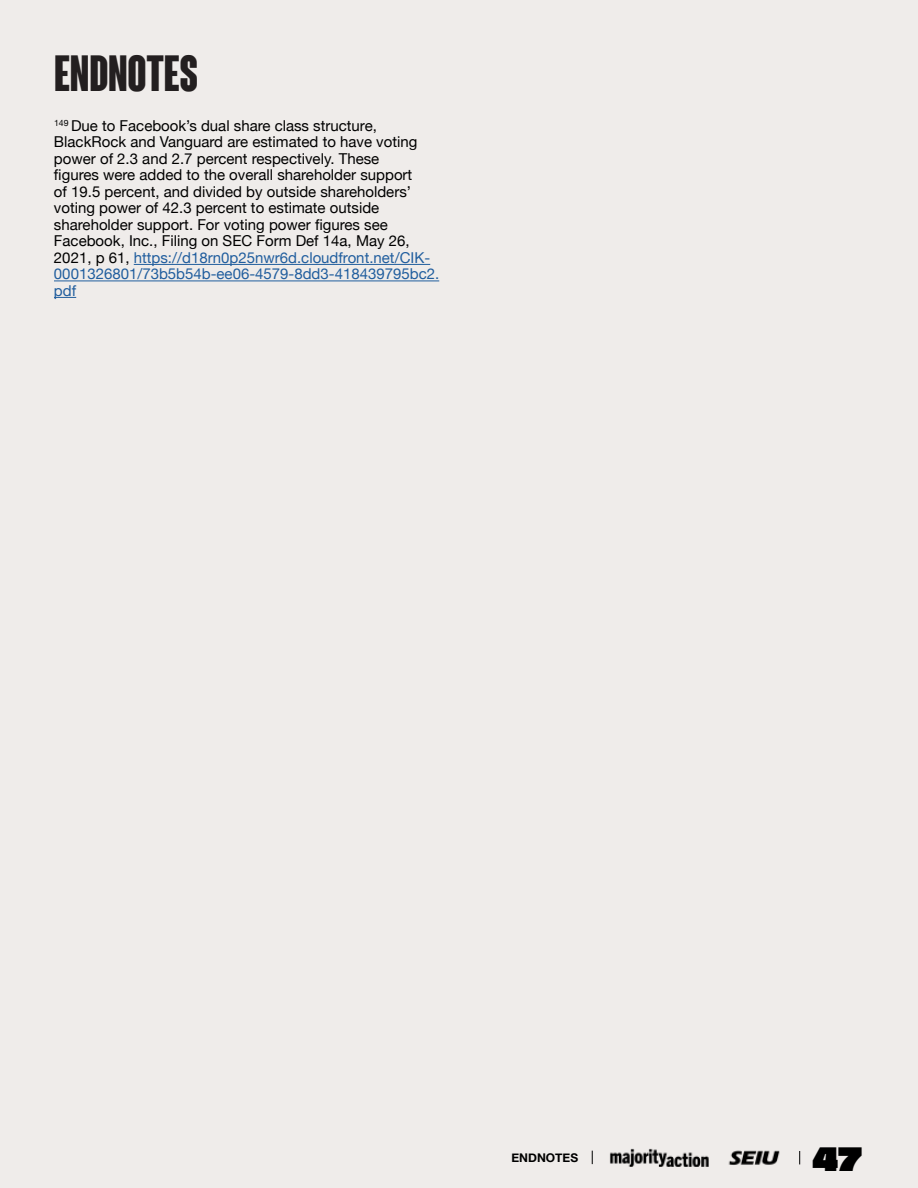
<style>
.page{position:relative;width:918px;height:1188px;background:#efecea}
.page>*{position:absolute;margin:0;border:0;box-sizing:border-box;transform-origin:0 0}
.t1{font:700 condensed 49.5px "Coluna";color:#231f20}
.t2{font:33.75px "Piepie";color:#000}
.t3{font:15px/16.5px "Helvetica Neue";color:#000}
.t4{font:700 12px "Helvetica Neue";color:#000}
.s1{color:#215e9e}
</style>
<div class="page">
<img style="left:609px;top:1148px;width:100px;height:19px">
<img style="left:728px;top:1150px;width:52px;height:15px">
<svg style="left:592px;top:1151px;width:1px;height:13px"></svg>
<svg style="left:799px;top:1151px;width:1px;height:13px"></svg>
<hr style="left:134px;top:264px;width:296px;height:1px;background:#215e9e">
<hr style="left:54px;top:281px;width:385px;height:1px;background:#215e9e">
<svg style="left:54px;top:297px;width:22px;height:1px"></svg>
<h1 class="t1" style="left:54px;top:47px;width:146px">ENDNOTES</h1>
<p class="t3" style="left:54px;top:118px;width:387px"><sup>149</sup> Due to Facebook’s dual share class structure, BlackRock and Vanguard are estimated to have voting power of 2.3 and 2.7 percent respectively. These<br>figures were added to the overall shareholder support<br>of 19.5 percent, and divided by outside shareholders’ voting power of 42.3 percent to estimate outside shareholder support. For voting power figures see Facebook, Inc., Filing on SEC Form Def 14a, May 26, 2021, p 61, <span class="s1">https://d18rn0p25nwr6d.cloudfront.net/CIK-0001326801/73b5b54b-ee06-4579-8dd3-418439795bc2. pdf</span></p>
<p class="t4" style="left:511px;top:1148px;width:68px">ENDNOTES</p>
<h2 class="t2" style="left:812px;top:1134px;width:51px">47</h2>
</div>
